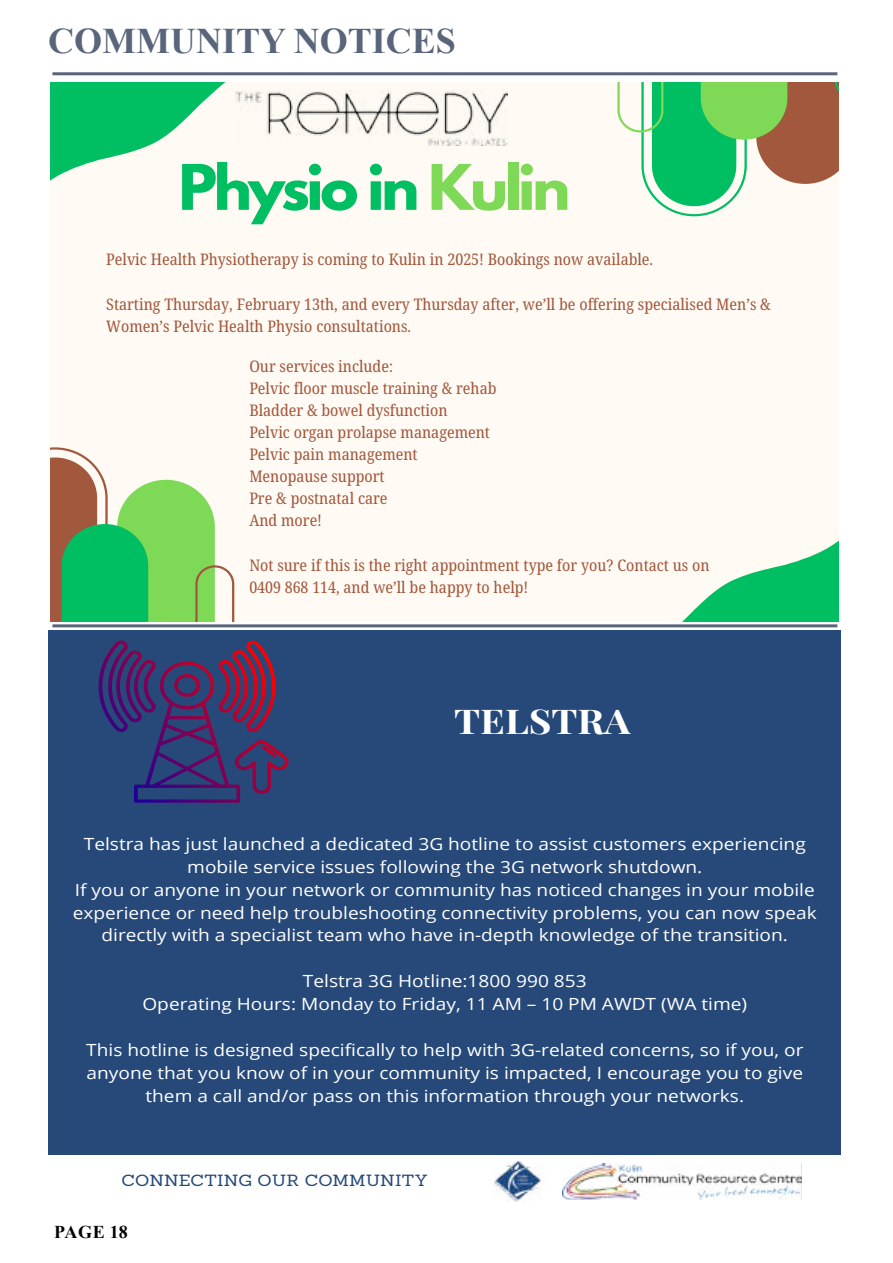
<style>
.page{position:relative;width:893px;height:1263px;background:#fff}
.page>*{position:absolute;margin:0;border:0;box-sizing:border-box;transform-origin:0 0}
.t1{font:700 55.65px "League Spartan";letter-spacing:-.06em;color:#00bf63;scale:1.04 1}
.t2{font:700 36px "Times New Roman";color:#59657b}
.t3{font:700 34.2px "Playfair Display";color:#fff;scale:1.14 1}
.t4{font:700 18px "Times New Roman";letter-spacing:.015em;color:#000}
.t5{font:16.8px/23px "Open Sans";color:#fff;text-align:center;scale:1.14 1}
.t6{font:15.9px/22px "Noto Serif Ethiopic Condensed";color:#a2583d;scale:1.04 1}
.t7{font:15.75px "Sanchez";color:#264979;scale:1.14 1}
.s1{color:#7ed957}
</style>
<div class="page">
<hr style="left:52px;top:72px;width:785px;height:3px;background:#59657b">
<div style="left:51px;top:83px;width:788px;height:538px;background:#fffbf4"></div>
<svg style="left:51px;top:83px;width:173px;height:97px;fill:#00bf63"></svg>
<svg style="left:683px;top:540px;width:156px;height:81px;fill:#00bf63"></svg>
<svg style="left:51px;top:447px;width:183px;height:174px"></svg>
<svg style="left:617px;top:83px;width:222px;height:133px"></svg>
<img style="left:235px;top:90px;width:272px;height:56px">
<img style="left:562px;top:1164px;width:239px;height:35px">
<img style="left:495px;top:1161px;width:47px;height:41px">
<div style="left:49px;top:630px;width:792px;height:525px;background:#264979"></div>
<svg style="left:98px;top:641px;width:179px;height:162px"></svg>
<hr style="left:52px;top:624px;width:785px;height:3px;background:#59657b">
<h2 class="t2" style="left:48px;top:15px;width:409px">COMMUNITY NOTICES</h2>
<h1 class="t1" style="left:179px;top:144px;width:378px">Physio in <span class="s1">Kulin</span></h1>
<p class="t6" style="left:106px;top:248px;width:527px">Pelvic Health Physiotherapy is coming to Kulin in 2025! Bookings now available.</p>
<p class="t6" style="left:106px;top:293px;width:641px">Starting Thursday, February 13th, and every Thursday after, we’ll be offering specialised Men’s &amp;<br>Women’s Pelvic Health Physio consultations.</p>
<p class="t6" style="left:249px;top:355px;width:239px">Our services include:<br>Pelvic floor muscle training &amp; rehab<br>Bladder &amp; bowel dysfunction<br>Pelvic organ prolapse management<br>Pelvic pain management<br>Menopause support<br>Pre &amp; postnatal care<br>And more!</p>
<p class="t6" style="left:249px;top:554px;width:444px">Not sure if this is the right appointment type for you? Contact us on<br>0409 868 114, and we’ll be happy to help!</p>
<h3 class="t3" style="left:454px;top:694px;width:156px">TELSTRA</h3>
<p class="t5" style="left:73px;top:832px;width:654px">Telstra has just launched a dedicated 3G hotline to assist customers experiencing mobile service issues following the 3G network shutdown.<br>If you or anyone in your network or community has noticed changes in your mobile experience or need help troubleshooting connectivity problems, you can now speak directly with a specialist team who have in-depth knowledge of the transition.</p>
<p class="t5" style="left:142px;top:969px;width:532px">Telstra 3G Hotline:1800 990 853<br>Operating Hours: Monday to Friday, 11 AM – 10 PM AWDT (WA time)</p>
<p class="t5" style="left:86px;top:1038px;width:631px">This hotline is designed specifically to help with 3G-related concerns, so if you, or anyone that you know of in your community is impacted, I encourage you to give them a call and/or pass on this information through your networks.</p>
<p class="t7" style="left:122px;top:1170px;width:270px">CONNECTING OUR COMMUNITY</p>
<p class="t4" style="left:54px;top:1219px;width:75px">PAGE 18</p>
</div>
